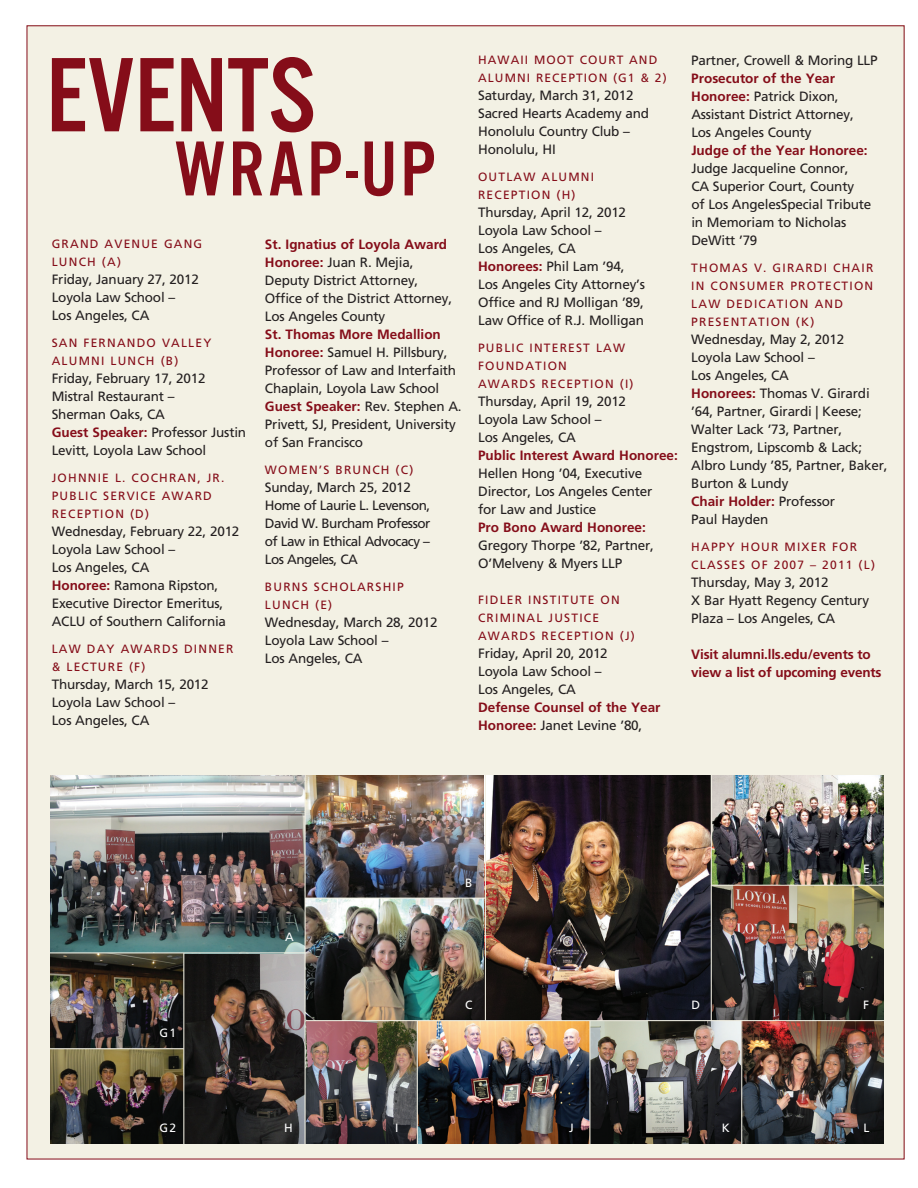
<style>
.page{position:relative;width:918px;height:1188px;background:#fff}
.page>*{position:absolute;margin:0;border:0;box-sizing:border-box;transform-origin:0 0}
.t1{font:109.8px "Alternate Got No 3 D";color:#850d19}
.t2{font:80.85px "Alternate Got No 3 D";color:#850d19}
.t3{font:13.5px/18px "Frutiger";letter-spacing:-.015em;color:#231f20}
.t4{font:700 13.5px/18px "Frutiger";color:#850d19}
.t5{font:13.5px/18px "Frutiger";letter-spacing:-.04em;color:#231f20}
.t6{font:12px/18px "Frutiger";letter-spacing:.1em;color:#850d19}
.t7{font:12px "Frutiger";color:#fff}
.s1{font-weight:700;color:#850d19}
.s2{font-weight:400;color:#231f20}
</style>
<div class="page">
<div style="left:27px;top:26px;width:877px;height:1133px;background:#f3f1e4"></div>
<img style="left:418px;top:1021px;width:466px;height:122px">
<img style="left:51px;top:776px;width:254px;height:367px">
<img style="left:306px;top:1021px;width:111px;height:122px">
<img style="left:51px;top:1049px;width:132px;height:94px">
<img style="left:306px;top:776px;width:179px;height:122px">
<img style="left:306px;top:899px;width:179px;height:121px">
<img style="left:486px;top:776px;width:398px;height:244px">
<img style="left:51px;top:953px;width:132px;height:95px">
<hr style="left:49px;top:952px;width:256px;height:1px;background:#f3f1e4">
<hr style="left:183px;top:953px;width:1px;height:196px;background:#f3f1e4">
<hr style="left:46px;top:1048px;width:138px;height:1px;background:#f3f1e4">
<hr style="left:589px;top:1021px;width:1px;height:128px;background:#f3f1e4">
<hr style="left:741px;top:1021px;width:1px;height:128px;background:#f3f1e4">
<hr style="left:711px;top:773px;width:1px;height:248px;background:#f3f1e4">
<hr style="left:711px;top:885px;width:174px;height:1px;background:#f3f1e4">
<h1 class="t1" style="left:46px;top:38px;width:271px">EVENTS</h1>
<h2 class="t2" style="left:174px;top:127px;width:263px">WRAP-UP</h2>
<p class="t6" style="left:52px;top:235px;width:150px">Grand Avenue Gang<br>Lunch (A)</p>
<p class="t3" style="left:52px;top:271px;width:149px">Friday, January 27, 2012<br>Loyola Law School –<br>Los Angeles, CA</p>
<p class="t6" style="left:52px;top:334px;width:161px">San Fernando Valley<br>Alumni Lunch (B)</p>
<p class="t3" style="left:52px;top:370px;width:196px">Friday, February 17, 2012<br>M istral Restaurant –<br>Sherman Oaks, CA<br><span class="s1">Guest Speaker:</span> Professor Justin<br>Levitt, Loyola Law School</p>
<p class="t6" style="left:52px;top:469px;width:174px">Johnnie L. Cochran, Jr.<br>Public Service Award<br>Reception (D)</p>
<p class="t3" style="left:52px;top:523px;width:189px">Wednesday, February 22, 2012<br>Loyola Law School –<br>Los Angeles, CA<br><span class="s1">Honoree:</span> Ramona Ripston,<br>Executive Director E meritus,<br>ACLU of Southern California</p>
<p class="t6" style="left:52px;top:640px;width:183px">Law Day Awards Dinner &amp; Lecture (F)</p>
<p class="t3" style="left:52px;top:676px;width:159px">Thursday, March 15, 2012<br>Loyola Law School –<br>Los Angeles, CA</p>
<p class="t3" style="left:265px;top:236px;width:189px"><span class="s1">St. Ignatius of Loyola Award<br>Honoree:</span> Juan R. Mejia,<br>Deputy District Attorney,<br>Office of the District Attorney,<br>Los Angeles County</p>
<p class="t3" style="left:265px;top:326px;width:198px"><span class="s1">St. Thomas More Medallion<br>Honoree:</span> Samuel H . Pillsbury,<br>Professor of Law and I nterfaith<br>Chaplain, Loyola Law School<br><span class="s1">Guest Speaker:</span> Rev. Stephen A.<br>Privett, SJ, President, U niversity of San Francisco</p>
<p class="t6" style="left:265px;top:461px;width:150px">Women’s Brunch (C)</p>
<p class="t5" style="left:265px;top:479px;width:167px">Sunday, March 25, 2012<br>Home of Laurie L. Levenson,<br>David W. Burcham Professor of Law in Ethical Advocacy –<br>Los Angeles, CA</p>
<p class="t6" style="left:265px;top:578px;width:139px">Burns Scholarship<br>Lunch (E)</p>
<p class="t3" style="left:265px;top:614px;width:174px">Wednesday, M arch 28, 2012<br>Loyola Law School –<br>Los Angeles, CA</p>
<p class="t6" style="left:478px;top:51px;width:190px">Hawaii M oot Court and<br>Alumni ReceptioN (G1 &amp; 2)</p>
<p class="t3" style="left:478px;top:87px;width:173px">Saturday, March 31, 2012<br>Sacred H earts Academy and<br>Honolulu Country Club –<br>Honolulu, HI</p>
<p class="t6" style="left:478px;top:168px;width:118px">OutLaw Alumni<br>Reception (H)</p>
<p class="t3" style="left:478px;top:204px;width:168px">Thursday, April 12, 2012<br>Loyola Law School –<br>Los Angeles, CA<br><span class="s1">Honorees:</span> Phil Lam ’94,<br>Los Angeles City Attorney’s<br>Office and RJ Molligan ’89,<br>Law Office of R.J. Molligan</p>
<p class="t6" style="left:478px;top:339px;width:157px">Public I nterest Law<br>Foundation<br>Awards Reception (I)</p>
<p class="t3" style="left:478px;top:393px;width:150px">Thursday, April 19, 2012<br>Loyola Law School –<br>Los Angeles, CA</p>
<p class="t4" style="left:478px;top:447px;width:201px">Public Interest Award Honoree:</p>
<p class="t3" style="left:478px;top:465px;width:176px">H ellen H ong ’04, Executive<br>Director, Los Angeles Center for Law and Justice</p>
<p class="t4" style="left:478px;top:519px;width:169px">Pro Bono Award Honoree:</p>
<p class="t3" style="left:478px;top:537px;width:177px">Gregory Thorpe ’82, Partner,<br>O’M elveny &amp; Myers LLP</p>
<p class="t6" style="left:478px;top:591px;width:158px">Fidler I nstitute on<br>Criminal Justice<br>Awards Reception (J)</p>
<p class="t3" style="left:478px;top:645px;width:131px">Friday, April 20, 2012<br>Loyola Law School –<br>Los Angeles, CA</p>
<p class="t4" style="left:478px;top:699px;width:184px">Defense Counsel of the Year<br>Honoree: <span class="s2">Janet Levine ’80,</span></p>
<p class="t3" style="left:691px;top:52px;width:188px">Partner, Crowell &amp; Moring LLP</p>
<p class="t3" style="left:691px;top:70px;width:164px"><span class="s1">Prosecutor of the Year<br>Honoree:</span> Patrick Dixon,<br>Assistant District Attorney,<br>Los Angeles County</p>
<p class="t4" style="left:691px;top:142px;width:178px">Judge of the Year Honoree:</p>
<p class="t3" style="left:691px;top:160px;width:182px">Judge Jacqueline Connor,<br>CA Superior Court, County<br>of Los AngelesSpecial Tribute in Memoriam to N icholas<br>DeWitt ’79</p>
<p class="t6" style="left:691px;top:259px;width:184px">Thomas V. Girardi Chair in Consumer Protection<br>Law Dedication and<br>Presentation (K)</p>
<p class="t3" style="left:691px;top:331px;width:198px">Wednesday, M ay 2, 2012<br>Loyola Law School –<br>Los Angeles, CA<br><span class="s1">Honorees:</span> Thomas V. Girardi ’64, Partner, Girardi | Keese;<br>Walter Lack ’73, Partner,<br>E ngstrom, Lipscomb &amp; Lack;<br>Albro Lundy ’85, Partner, Baker,<br>Burton &amp; Lundy<br><span class="s1">Chair Holder:</span> Professor<br>Paul Hayden</p>
<p class="t6" style="left:691px;top:538px;width:185px">Happy Hour Mixer for<br>Class es of 2007 – 2011 (L)</p>
<p class="t3" style="left:691px;top:574px;width:179px">Thursday, M ay 3, 2012<br>X Bar Hyatt Regency Century<br>Plaza – Los Angeles, CA</p>
<p class="t4" style="left:691px;top:646px;width:192px">Visit alumni.lls.edu/events to view a list of upcoming events</p>
<p class="t7" style="left:285px;top:930px;width:10px">A</p>
<p class="t7" style="left:465px;top:876px;width:9px">B</p>
<p class="t7" style="left:863px;top:862px;width:6px">E</p>
<p class="t7" style="left:159px;top:1026px;width:18px">G1</p>
<p class="t7" style="left:465px;top:998px;width:8px">C</p>
<p class="t7" style="left:691px;top:998px;width:8px">D</p>
<p class="t7" style="left:863px;top:998px;width:7px">F</p>
<p class="t7" style="left:159px;top:1120px;width:18px">G2</p>
<p class="t7" style="left:284px;top:1120px;width:8px">H</p>
<p class="t7" style="left:395px;top:1120px;width:3px">I</p>
<p class="t7" style="left:569px;top:1120px;width:6px">J</p>
<p class="t7" style="left:722px;top:1120px;width:10px">K</p>
<p class="t7" style="left:864px;top:1120px;width:7px">L</p>
</div>
